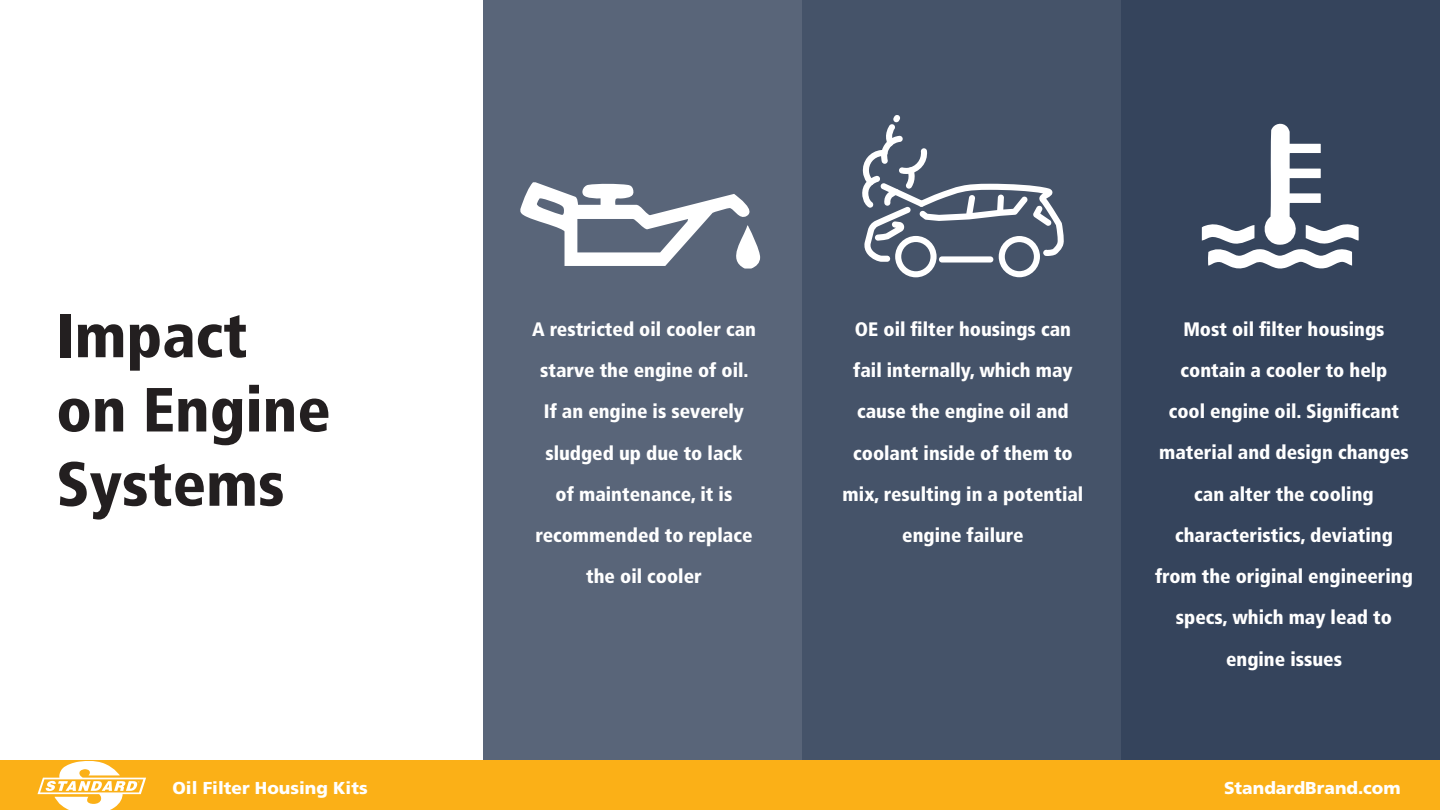
<style>
.page{position:relative;width:1440px;height:810px;background:#fff}
.page>*{position:absolute;margin:0;border:0;box-sizing:border-box;transform-origin:0 0}
.t1{font:900 condensed 62.25px/74.2px "Frutiger LT Std";color:#231f20}
.t2{font:900 condensed 19.5px/41.2px "Frutiger LT Std";color:#fff;text-align:center}
.t3{font:900 17.25px "Frutiger LT Std";color:#fff}
</style>
<div class="page">
<div style="left:483px;top:0;width:319px;height:810px;background:#596579"></div>
<div style="left:802px;top:0;width:319px;height:810px;background:#455369"></div>
<div style="left:1121px;top:0;width:319px;height:810px;background:#35445c"></div>
<div style="left:0;top:761px;width:1440px;height:49px;background:#fbb017"></div>
<svg style="left:38px;top:760px;width:108px;height:50px"></svg>
<svg style="left:1202px;top:123px;width:157px;height:146px"></svg>
<svg style="left:520px;top:182px;width:240px;height:87px"></svg>
<svg style="left:862px;top:115px;width:202px;height:162px"></svg>
<h1 class="t1" style="left:56px;top:298px;width:276px">Impact on Engine<br>Systems</h1>
<p class="t2" style="left:532px;top:308px;width:225px">A restricted oil cooler can starve the engine of oil.<br>If an engine is severely sludged up due to lack<br>of maintenance, it is recommended to replace the oil cooler</p>
<p class="t2" style="left:843px;top:308px;width:242px">OE oil filter housings can fail internally, which may cause the engine oil and coolant inside of them to mix, resulting in a potential engine failure</p>
<p class="t2" style="left:1155px;top:308px;width:260px">Most oil filter housings contain a cooler to help<br>cool engine oil. Significant material and design changes can alter the cooling characteristics, deviating from the original engineering specs, which may lead to engine issues</p>
<p class="t3" style="left:172px;top:777px;width:197px">Oil Filter Housing Kits</p>
<p class="t3" style="left:1224px;top:777px;width:178px">StandardBrand.com</p>
</div>
